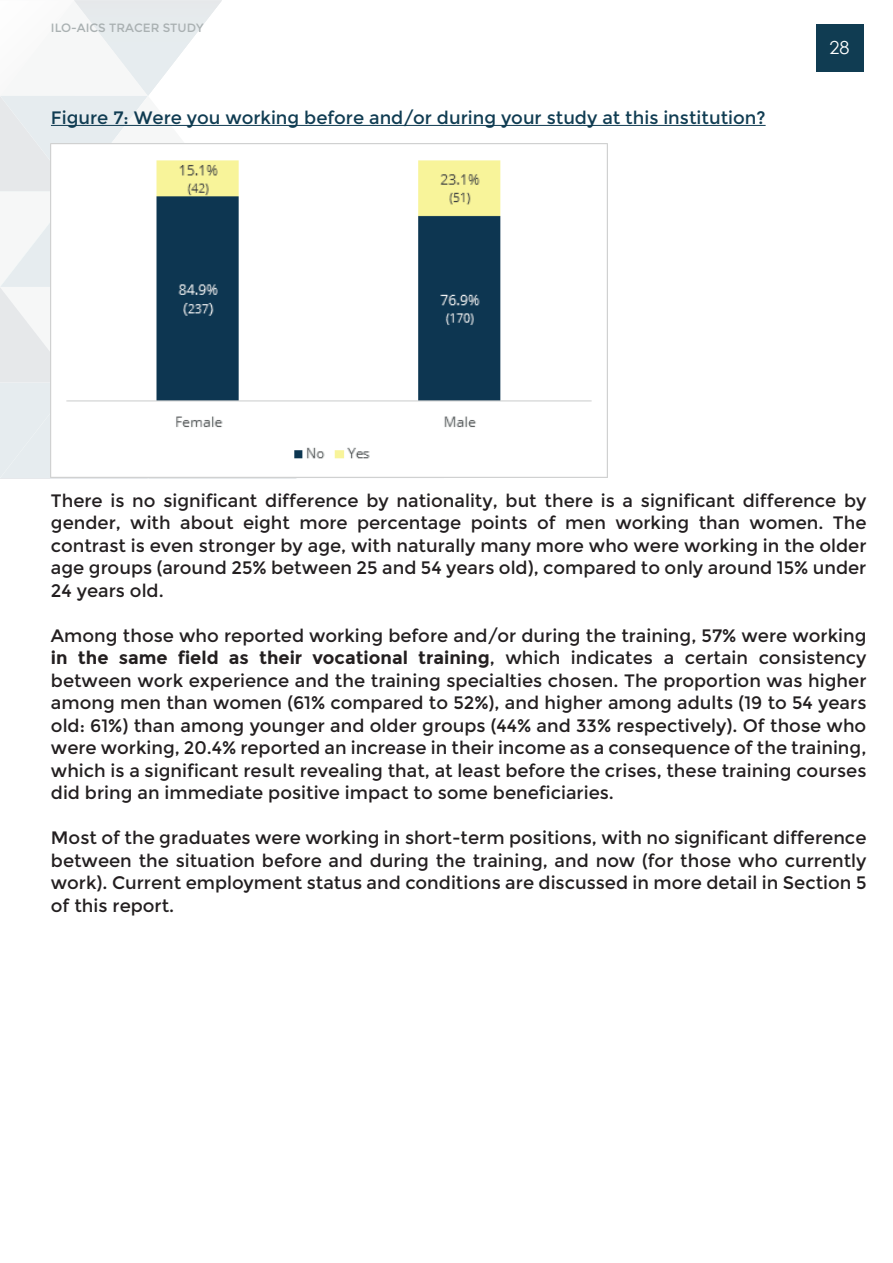
<style>
.page{position:relative;width:893px;height:1263px;background:#fff}
.page>*{position:absolute;margin:0;border:0;box-sizing:border-box;transform-origin:0 0}
.t1{font:18px/22.5px "Montserrat";color:#231f20;text-align:justify}
.t2{font:18px "Montserrat";color:#103c52}
.t3{font:18px "Century Gothic";color:#fff}
.t4{font:12px "Montserrat";color:#aab1b2}
.s1{font-weight:700}
</style>
<div class="page">
<svg style="left:0;top:0;width:511px;height:479px"></svg>
<hr style="left:51px;top:125px;width:715px;height:1px;background:#103c52">
<img style="left:51px;top:144px;width:556px;height:333px">
<div style="left:816px;top:24px;width:47px;height:48px;background:#103c52"></div>
<p class="t4" style="left:51px;top:21px;width:154px">ILO-AICS TRACER STUDY</p>
<p class="t2" style="left:51px;top:107px;width:716px">Figure 7: Were you working before and/or during your study at this institution?</p>
<p class="t3" style="left:829px;top:34px;width:21px">28</p>
<p class="t1" style="left:51px;top:489px;width:817px">There is no significant difference by nationality, but there is a significant difference by gender, with about eight more percentage points of men working than women. The contrast is even stronger by age, with naturally many more who were working in the older age groups (around 25% between 25 and 54 years old), compared to only around 15% under 24 years old.</p>
<p class="t1" style="left:51px;top:624px;width:817px">Among those who reported working before and/or during the training, 57% were working <span class="s1">in the same field as their vocational training</span>, which indicates a certain consistency between work experience and the training specialties chosen. The proportion was higher among men than women (61% compared to 52%), and higher among adults (19 to 54 years old: 61%) than among younger and older groups (44% and 33% respectively). Of those who were working, 20.4% reported an increase in their income as a consequence of the training, which is a significant result revealing that, at least before the crises, these training courses did bring an immediate positive impact to some beneficiaries.</p>
<p class="t1" style="left:51px;top:827px;width:817px">Most of the graduates were working in short-term positions, with no significant difference between the situation before and during the training, and now (for those who currently work). Current employment status and conditions are discussed in more detail in Section 5 of this report.</p>
</div>
